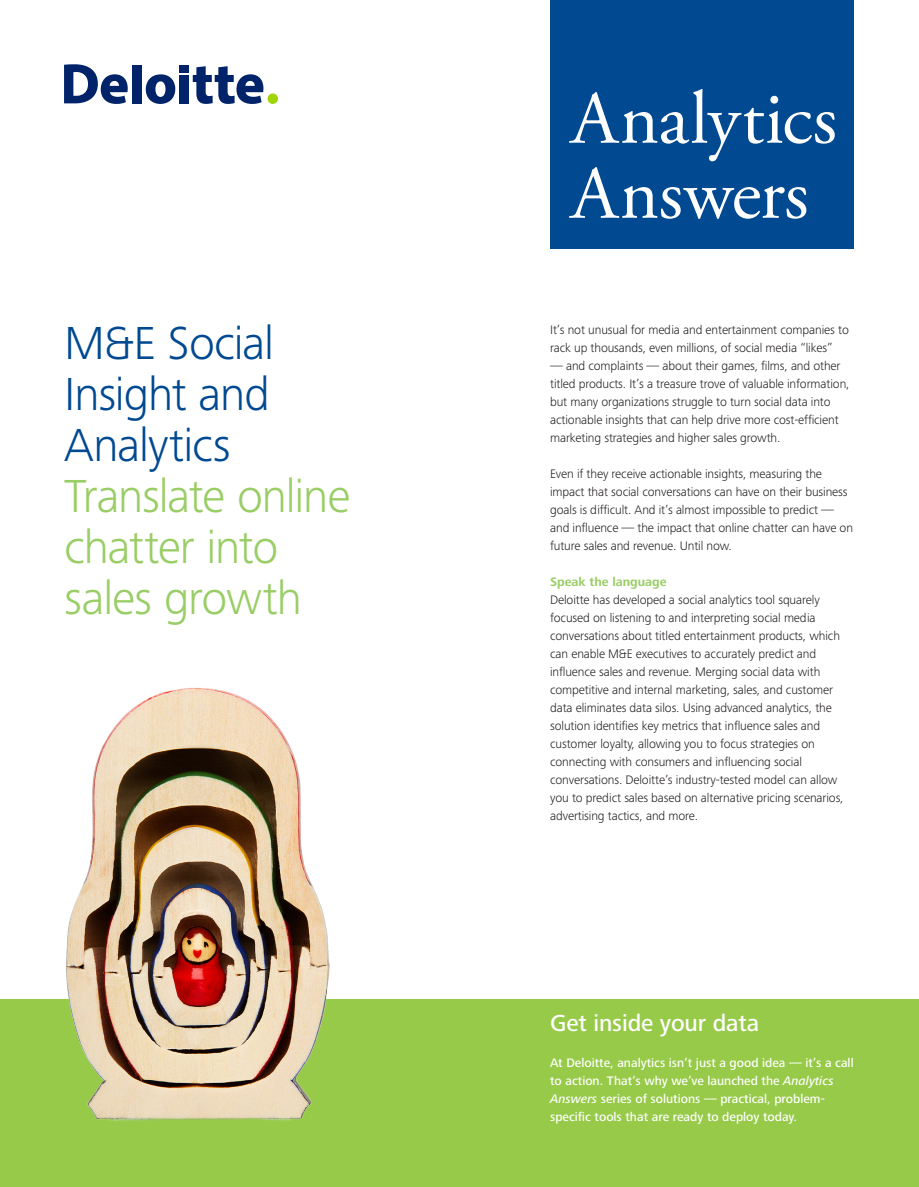
<style>
.page{position:relative;width:919px;height:1187px;background:#fff}
.page>*{position:absolute;margin:0;border:0;box-sizing:border-box;transform-origin:0 0}
.Col__1__Intro_copy_b{font:75px "Adobe Garamond Pro";color:#fff}
.Col__1__Intro_copy_b-2{font:300 48px/51px "Frutiger Next Pro";letter-spacing:-.025em;color:#99cd65}
.Col__1__Intro_copy_b-3{font:300 48px/51px "Frutiger Next Pro";letter-spacing:-.025em;color:#014990;text-align:justify}
.Cover_Heading__30-35{font:500 24px "Frutiger Next Pro";letter-spacing:-.005em;color:#fff}
.Body_Copy{font:300 12.75px/18px "Frutiger Next Pro";letter-spacing:-.01em;color:#231f20}
.Body_Copy-2{font:500 12.75px/18px "Frutiger Next Pro";color:#fff}
.Body_Copy-3{font:700 12.75px "Frutiger Next Pro";color:#99cd65}
.s1{font-style:italic}
</style>
<div class="page">
<div style="left:0;top:999px;width:918px;height:187px;background:#97ca49"></div>
<div style="left:550px;top:0;width:303px;height:248px;background:#014990"></div>
<div style="left:132px;top:65px;width:9px;height:38px;background:#002369"></div>
<svg style="left:146px;top:74px;width:29px;height:30px"></svg>
<div style="left:179px;top:75px;width:10px;height:28px;background:#002369"></div>
<div style="left:179px;top:65px;width:10px;height:7px;background:#002369"></div>
<svg style="left:193px;top:66px;width:70px;height:38px"></svg>
<div style="left:267px;top:93px;width:11px;height:11px;background:#a2d40a;border-radius:50%"></div>
<svg style="left:64px;top:64px;width:64px;height:40px"></svg>
<img style="left:66px;top:687px;width:264px;height:434px">
<p class="Col__1__Intro_copy_b-3" style="left:64px;top:317px;width:211px">M&amp;E Social Insight and Analytics</p>
<p class="Col__1__Intro_copy_b-2" style="left:64px;top:470px;width:287px">Translate online chatter into sales growth</p>
<p class="Col__1__Intro_copy_b" style="left:571px;top:74px;width:267px">Analytics</p>
<p class="Col__1__Intro_copy_b" style="left:571px;top:149px;width:239px">Answers</p>
<p class="Body_Copy" style="left:550px;top:320px;width:300px">It’s not unusual for media and entertainment companies to rack up thousands, even millions, of social media “likes”</p>
<p class="Body_Copy" style="left:550px;top:356px;width:301px">— and complaints — about their games, films, and other titled products. It’s a treasure trove of valuable information, but many organizations struggle to turn social data into actionable insights that can help drive more cost-efficient marketing strategies and higher sales growth.</p>
<p class="Body_Copy" style="left:550px;top:464px;width:304px">Even if they receive actionable insights, measuring the impact that social conversations can have on their business goals is difficult. And it’s almost impossible to predict — and influence — the impact that online chatter can have on future sales and revenue. Until now.</p>
<p class="Body_Copy-3" style="left:550px;top:574px;width:118px">Speak the language</p>
<p class="Body_Copy" style="left:550px;top:590px;width:295px">Deloitte has developed a social analytics tool squarely focused on listening to and interpreting social media conversations about titled entertainment products, which can enable M&amp;E executives to accurately predict and influence sales and revenue. Merging social data with competitive and internal marketing, sales, and customer data eliminates data silos. Using advanced analytics, the solution identifies key metrics that influence sales and customer loyalty, allowing you to focus strategies on connecting with consumers and influencing social conversations. Deloitte’s industry-tested model can allow you to predict sales based on alternative pricing scenarios, advertising tactics, and more.</p>
<p class="Cover_Heading__30-35" style="left:550px;top:1008px;width:210px">Get inside your data</p>
<p class="Body_Copy-2" style="left:550px;top:1053px;width:305px">At Deloitte, analytics isn’t just a good idea — it’s a call to action. That’s why we’ve launched the <span class="s1">Analytics Answers</span> series of solutions — practical, problem&shy;specific tools that are ready to deploy today.</p>
</div>
